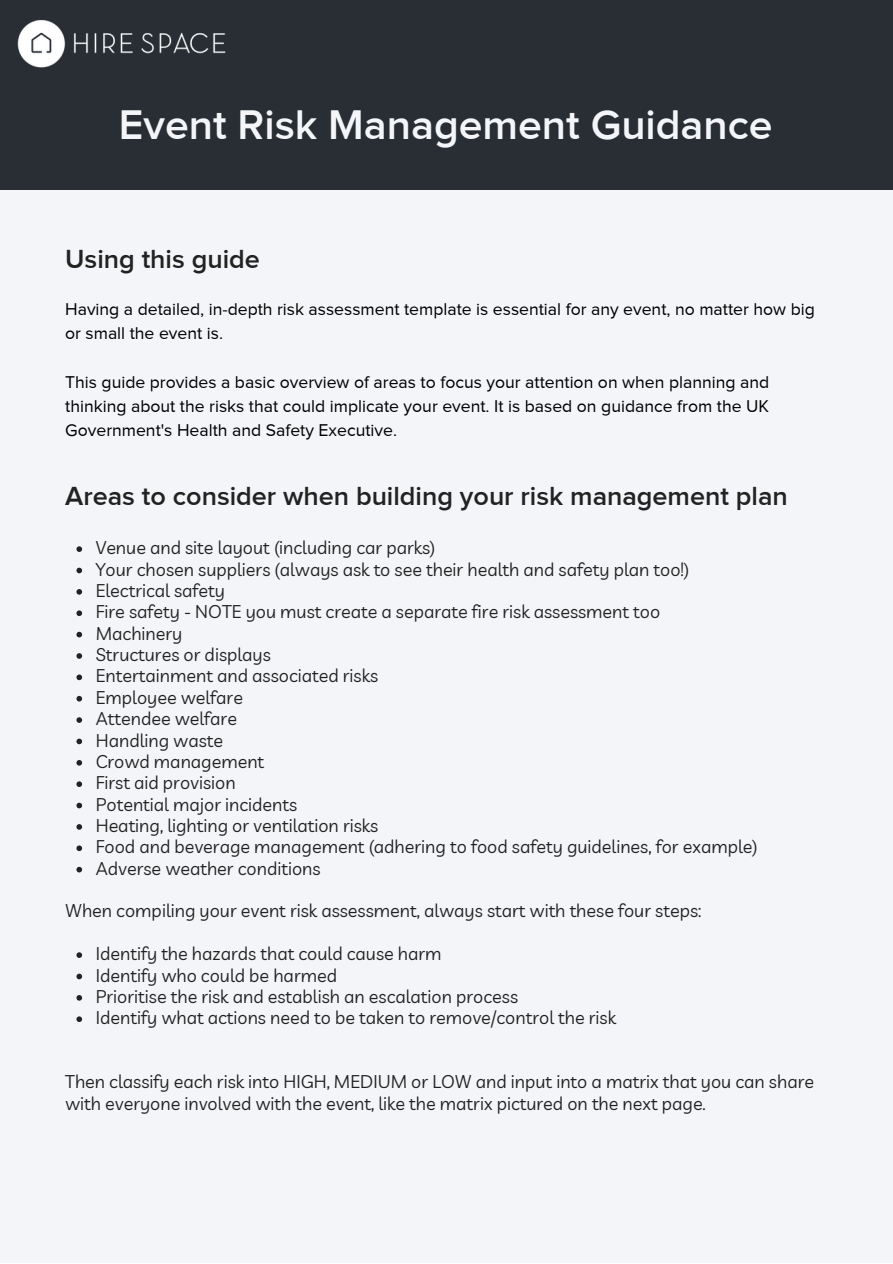
<style>
.page{position:relative;width:893px;height:1264px;background:#fff}
.page>*{position:absolute;margin:0;border:0;box-sizing:border-box;transform-origin:0 0}
.t1{font:600 42.75px "Proxima Nova";color:#f3f5f8}
.t2{font:600 27px "Proxima Nova";color:#222}
.t3{font:18px/21.3px "Livvic";color:#222}
.t4{font:17.55px/24.2px "Proxima Nova";color:#000}
</style>
<div class="page">
<div style="left:0;top:0;width:892px;height:1262px;background:#f3f5f8"></div>
<div style="left:0;top:0;width:892px;height:190px;background:#282e33"></div>
<img style="left:17px;top:20px;width:209px;height:48px">
<svg style="left:76px;top:546px;width:6px;height:6px"></svg>
<svg style="left:76px;top:567px;width:6px;height:6px"></svg>
<svg style="left:76px;top:589px;width:6px;height:5px"></svg>
<svg style="left:76px;top:610px;width:6px;height:6px"></svg>
<svg style="left:76px;top:631px;width:6px;height:6px"></svg>
<svg style="left:76px;top:653px;width:6px;height:5px"></svg>
<svg style="left:76px;top:674px;width:6px;height:6px"></svg>
<svg style="left:76px;top:696px;width:6px;height:5px"></svg>
<svg style="left:76px;top:717px;width:6px;height:6px"></svg>
<svg style="left:76px;top:738px;width:6px;height:6px"></svg>
<svg style="left:76px;top:760px;width:6px;height:5px"></svg>
<svg style="left:76px;top:781px;width:6px;height:6px"></svg>
<svg style="left:76px;top:802px;width:6px;height:6px"></svg>
<svg style="left:76px;top:824px;width:6px;height:5px"></svg>
<svg style="left:76px;top:845px;width:6px;height:6px"></svg>
<svg style="left:76px;top:866px;width:6px;height:6px"></svg>
<svg style="left:76px;top:952px;width:6px;height:5px"></svg>
<svg style="left:76px;top:973px;width:6px;height:6px"></svg>
<svg style="left:76px;top:995px;width:6px;height:5px"></svg>
<svg style="left:76px;top:1016px;width:6px;height:6px"></svg>
<h1 class="t1" style="left:119px;top:100px;width:655px">Event Risk Management Guidance</h1>
<h2 class="t2" style="left:65px;top:244px;width:196px">Using this guide</h2>
<p class="t4" style="left:65px;top:298px;width:751px">Having a detailed, in-depth risk assessment template is essential for any event, no matter how big or small the event is.</p>
<p class="t4" style="left:65px;top:370px;width:705px;text-align:justify">This guide provides a basic overview of areas to focus your attention on when planning and thinking about the risks that could implicate your event. It is based on guidance from the UK Government's Health and Safety Executive.</p>
<h2 class="t2" style="left:65px;top:481px;width:724px">Areas to consider when building your risk management plan</h2>
<p class="t3" style="left:96px;top:536px;width:663px">Venue and site layout (including car parks)<br>Your chosen suppliers (always ask to see their health and safety plan too!)<br>Electrical safety<br>Fire safety - NOTE you must create a separate fire risk assessment too<br>Machinery<br>Structures or displays<br>Entertainment and associated risks<br>Employee welfare<br>Attendee welfare<br>Handling waste<br>Crowd management<br>First aid provision<br>Potential major incidents<br>Heating, lighting or ventilation risks<br>Food and beverage management (adhering to food safety guidelines, for example)<br>Adverse weather conditions</p>
<p class="t3" style="left:65px;top:900px;width:637px">When compiling your event risk assessment, always start with these four steps:</p>
<p class="t3" style="left:96px;top:942px;width:521px">Identify the hazards that could cause harm<br>Identify who could be harmed<br>Prioritise the risk and establish an escalation process<br>Identify what actions need to be taken to remove/control the risk</p>
<p class="t3" style="left:65px;top:1070px;width:750px">Then classify each risk into HIGH, MEDIUM or LOW and input into a matrix that you can share with everyone involved with the event, like the matrix pictured on the next page.</p>
</div>
